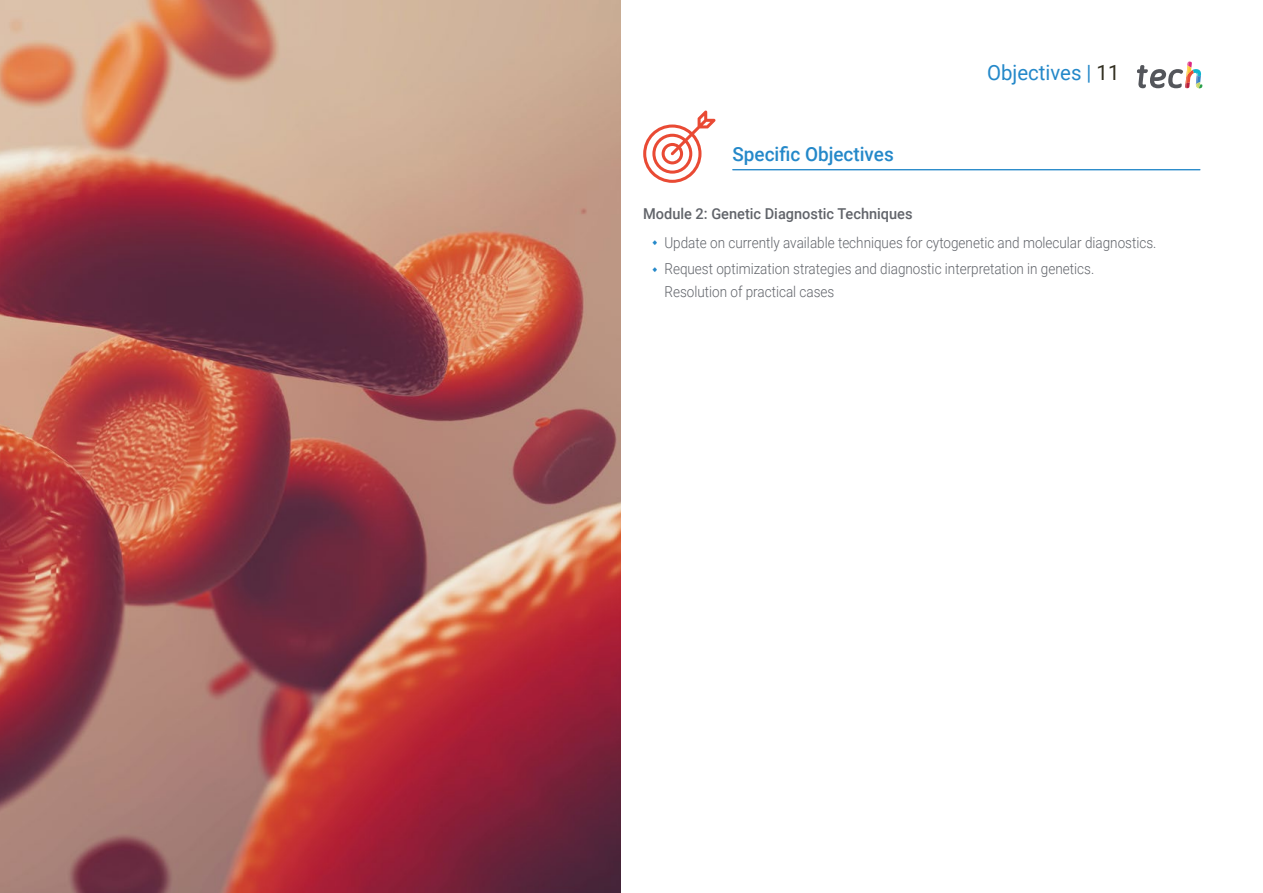
<style>
.page{position:relative;width:1263px;height:893px;background:#fff}
.page>*{position:absolute;margin:0;border:0;box-sizing:border-box;transform-origin:0 0}
.t1{font:21px "Roboto";color:#2488c9}
.t2{font:500 19.5px "Roboto";color:#2488c9}
.t3{font:300 15px/26.7px "Roboto";color:#61646a;scale:.9 1}
.t4{font:500 15px "Roboto";color:#61646a}
.s1{color:#312e20}
</style>
<div class="page">
<svg style="left:643px;top:110px;width:73px;height:73px"></svg>
<hr style="left:732px;top:169px;width:468px;height:1px;background:#2488c9">
<img style="left:0;top:0;width:621px;height:893px">
<svg style="left:1137px;top:62px;width:65px;height:27px"></svg>
<h2 class="t2" style="left:732px;top:141px;width:163px">Specific Objectives</h2>
<h1 class="t1" style="left:987px;top:57px;width:134px">Objectives | <span class="s1">11</span></h1>
<p class="t4" style="left:643px;top:203px;width:271px">Module 2: Genetic Diagnostic Techniques</p>
<p class="t3" style="left:664px;top:228px;width:548px">Update on currently available techniques for cytogenetic and molecular diagnostics.<br>Request optimization strategies and diagnostic interpretation in genetics.</p>
<p class="t3" style="left:664px;top:278px;width:190px">Resolution of practical cases</p>
</div>
